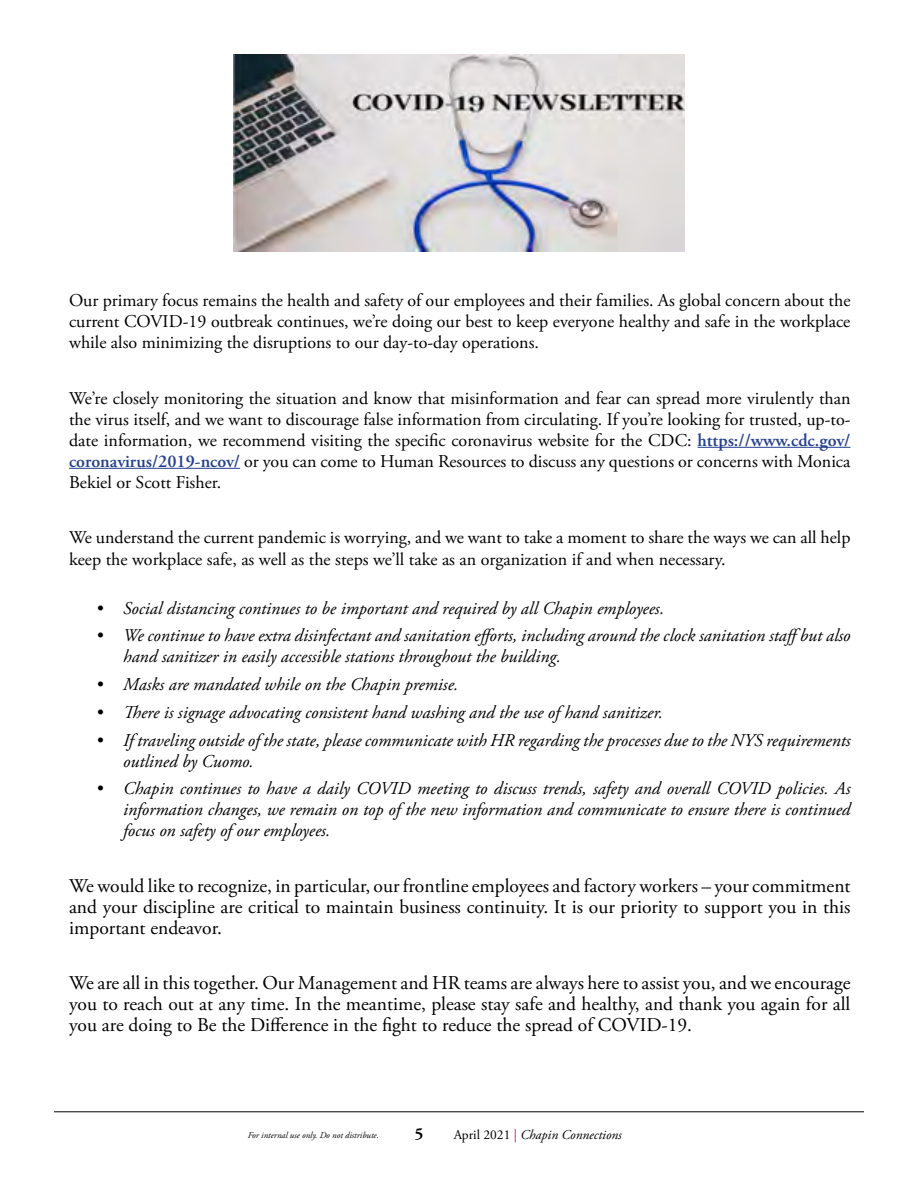
<style>
.page{position:relative;width:918px;height:1188px;background:#fff}
.page>*{position:absolute;margin:0;border:0;box-sizing:border-box;transform-origin:0 0}
.t1{font:19.5px/21px "Adobe Garamond Pro";color:#000;text-align:justify}
.t2{font:18px/21px "Adobe Garamond Pro";color:#000;text-align:justify}
.t3{font:italic 18px/21px "Adobe Garamond Pro";color:#000}
.t4{font:700 16.5px "Adobe Garamond Pro";color:#000}
.t5{font:italic 13.5px "Adobe Garamond Pro";color:#000}
.t6{font:italic 9px "Adobe Garamond Pro";color:#000}
.s1{font-weight:600;color:#25408f}
.s2{font-style:normal}
.s3{font-style:normal;color:#d31245}
</style>
<div class="page">
<hr style="left:54px;top:1111px;width:810px;height:1px;background:#000">
<hr style="left:698px;top:447px;width:153px;height:1px;background:#25408f">
<hr style="left:69px;top:468px;width:171px;height:1px;background:#25408f">
<img style="left:233px;top:54px;width:452px;height:198px">
<p class="t2" style="left:69px;top:290px;width:783px">Our primary focus remains the health and safety of our employees and their families. As global concern about the current COVID-19 outbreak continues, we’re doing our best to keep everyone healthy and safe in the workplace while also minimizing the disruptions to our day-to-day operations.</p>
<p class="t2" style="left:69px;top:388px;width:783px">We’re closely monitoring the situation and know that misinformation and fear can spread more virulently than the virus itself, and we want to discourage false information from circulating. If you’re looking for trusted, up-to&shy;date information, we recommend visiting the specific coronavirus website for the CDC: <span class="s1">https://www.cdc.gov/ coronavirus/2019-ncov/</span> or you can come to Human Resources to discuss any questions or concerns with Monica Bekiel or Scott Fisher.</p>
<p class="t2" style="left:69px;top:527px;width:783px;line-height:21.6px">We understand the current pandemic is worrying, and we want to take a moment to share the ways we can all help keep the workplace safe, as well as the steps we’ll take as an organization if and when necessary.</p>
<p class="t3" style="left:96px;top:598px;width:570px">• Social distancing continues to be important and required by all Chapin employees.</p>
<p class="t3" style="left:123px;top:626px;width:729px;text-indent:-27px">• We continue to have extra disinfectant and sanitation efforts, including around the clock sanitation staffbut also hand sanitizer in easily accessible stations throughout the building.</p>
<p class="t3" style="left:96px;top:674px;width:364px">• Masks are mandated while on the Chapin premise.</p>
<p class="t3" style="left:96px;top:702px;width:568px">• There is signage advocating consistent hand washing and the use of hand sanitizer.</p>
<p class="t3" style="left:123px;top:730px;width:729px;text-indent:-27px">• If traveling outside of the state, please communicate with HR regarding the processes due to the NYS requirements outlined by Cuomo.</p>
<p class="t3" style="left:123px;top:779px;width:729px;text-align:justify;text-indent:-27px">• Chapin continues to have a daily COVID meeting to discuss trends, safety and overall COVID policies. As information changes, we remain on top of the new information and communicate to ensure there is continued focus on safety of our employees.</p>
<p class="t1" style="left:69px;top:876px;width:783px">We would like to recognize, in particular, our frontline employees and factory workers – your commitment and your discipline are critical to maintain business continuity. It is our priority to support you in this important endeavor.</p>
<p class="t1" style="left:69px;top:973px;width:783px">We are all in this together. Our Management and HR teams are always here to assist you, and we encourage you to reach out at any time. In the meantime, please stay safe and healthy, and thank you again for all you are doing to Be the Difference in the fight to reduce the spread of COVID-19.</p>
<p class="t6" style="left:248px;top:1130px;width:133px">For internal use only. Do not distribute.</p>
<p class="t4" style="left:415px;top:1125px;width:10px">5</p>
<p class="t5" style="left:454px;top:1127px;width:170px"><span class="s2">April 2021</span> <span class="s3">|</span> Chapin Connections</p>
</div>
